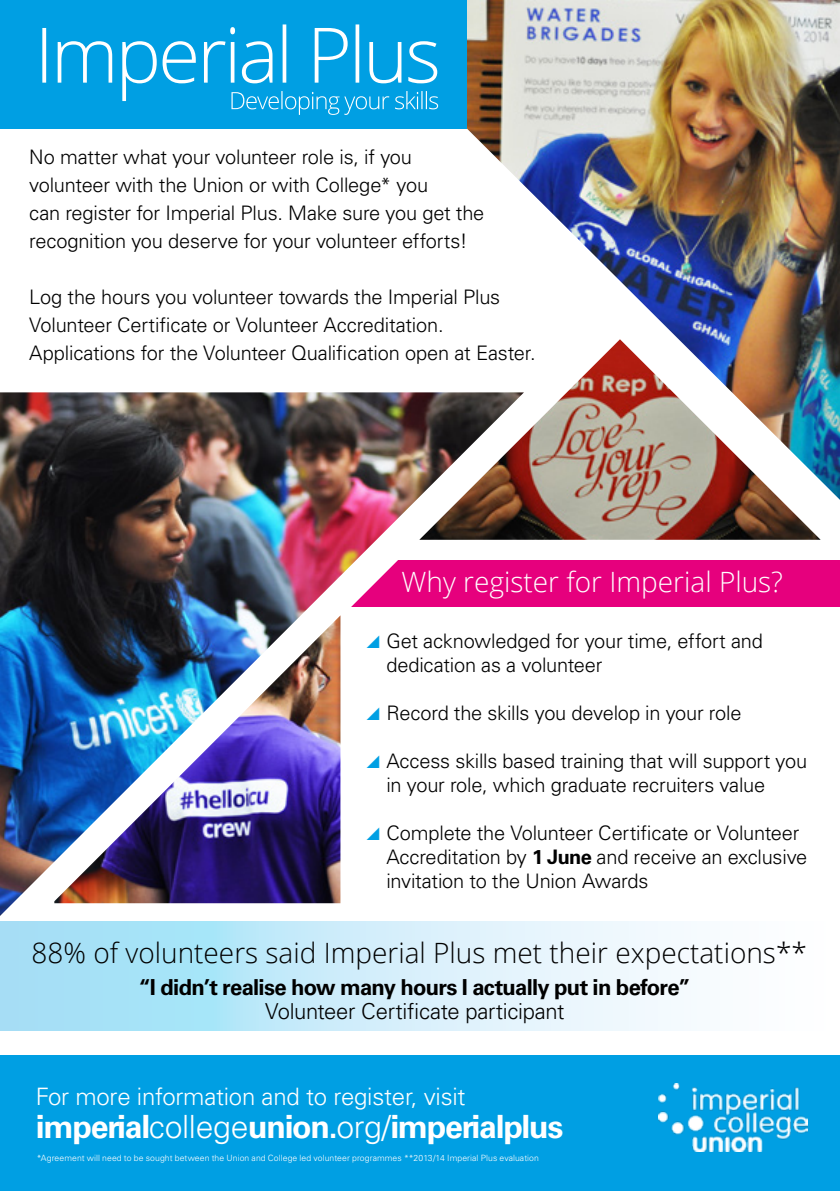
<style>
.page{position:relative;width:840px;height:1191px;background:#fff}
.page>*{position:absolute;margin:0;border:0;box-sizing:border-box;transform-origin:0 0}
.t1{font:700 32px "Univers LT";letter-spacing:-.04em;color:#fff}
.t2{font:300 28px "Open Sans";color:#000}
.t3{font:300 28px "Open Sans";color:#fff}
.t4{font:300 24px "Univers LT";letter-spacing:-.01em;color:#fff}
.t5{font:700 22px "Univers LT";letter-spacing:-.03em;color:#000}
.t6{font:300 22px "Univers LT";letter-spacing:-.015em;color:#000}
.t7{font:300 20px/28px "Univers LT";letter-spacing:-.01em;color:#000}
.t8{font:300 8.6px "Univers LT";letter-spacing:.01em;color:#fff}
.s1{font-family:"Triangle";font-weight:400;color:#009fe3}
.s2{font-weight:700}
.s3{font-weight:300}
</style>
<div class="page">
<img style="left:466px;top:0;width:373px;height:499px">
<svg style="left:0;top:921px;width:684px;height:109px;background:#c8ebfa"></svg>
<div style="left:349px;top:560px;width:490px;height:47px;background:#e6007d"></div>
<div style="left:0;top:1055px;width:839px;height:136px;background:#009fe3"></div>
<img style="left:658px;top:1083px;width:148px;height:68px">
<div style="left:0;top:0;width:466px;height:129px;background:#009fe3"></div>
<svg style="left:42px;top:24px;width:396px;height:91px"></svg>
<img style="left:0;top:392px;width:419px;height:524px">
<img style="left:54px;top:615px;width:286px;height:288px">
<img style="left:419px;top:339px;width:401px;height:201px">
<p class="t7" style="left:29px;top:143px;width:456px">No matter what your volunteer role is, if you volunteer with the Union or with College* you<br>can register for Imperial Plus. Make sure you get the recognition you deserve for your volunteer efforts!</p>
<p class="t7" style="left:29px;top:283px;width:507px">Log the hours you volunteer towards the Imperial Plus<br>Volunteer Certificate or Volunteer Accreditation.<br>Applications for the Volunteer Qualification open at Easter.</p>
<h2 class="t3" style="left:401px;top:562px;width:383px">Why register for Imperial Plus?</h2>
<p class="t7" style="left:386px;top:629px;width:378px;line-height:24px;text-indent:-20px"><span class="s1">A</span> Get acknowledged for your time, effort and dedication as a volunteer</p>
<p class="t7" style="left:366px;top:698px;width:376px"><span class="s1">A</span> Record the skills you develop in your role</p>
<p class="t7" style="left:386px;top:748px;width:422px;line-height:24px;text-indent:-20px"><span class="s1">A</span> Access skills based training that will support you in your role, which graduate recruiters value</p>
<p class="t7" style="left:386px;top:820px;width:422px;line-height:24px;text-indent:-20px"><span class="s1">A</span> Complete the Volunteer Certificate or Volunteer<br>Accreditation by <span class="s2">1 June</span> and receive an exclusive invitation to the Union Awards</p>
<h2 class="t2" style="left:32px;top:933px;width:776px">88% of volunteers said Imperial Plus met their expectations**</h2>
<p class="t5" style="left:139px;top:974px;width:553px">“I didn’t realise how many hours I actually put in before”</p>
<p class="t6" style="left:265px;top:998px;width:300px">Volunteer Certificate participant</p>
<p class="t4" style="left:36px;top:1081px;width:431px">For more information and to register, visit</p>
<h1 class="t1" style="left:36px;top:1108px;width:528px">imperial<span class="s3">college</span>union.<span class="s3">org/</span>imperialplus</h1>
<p class="t8" style="left:37px;top:1152px;width:503px">*Agreement will need to be sought between the Union and College led volunteer programmes **2013/14 Imperial Plus evaluation</p>
</div>
